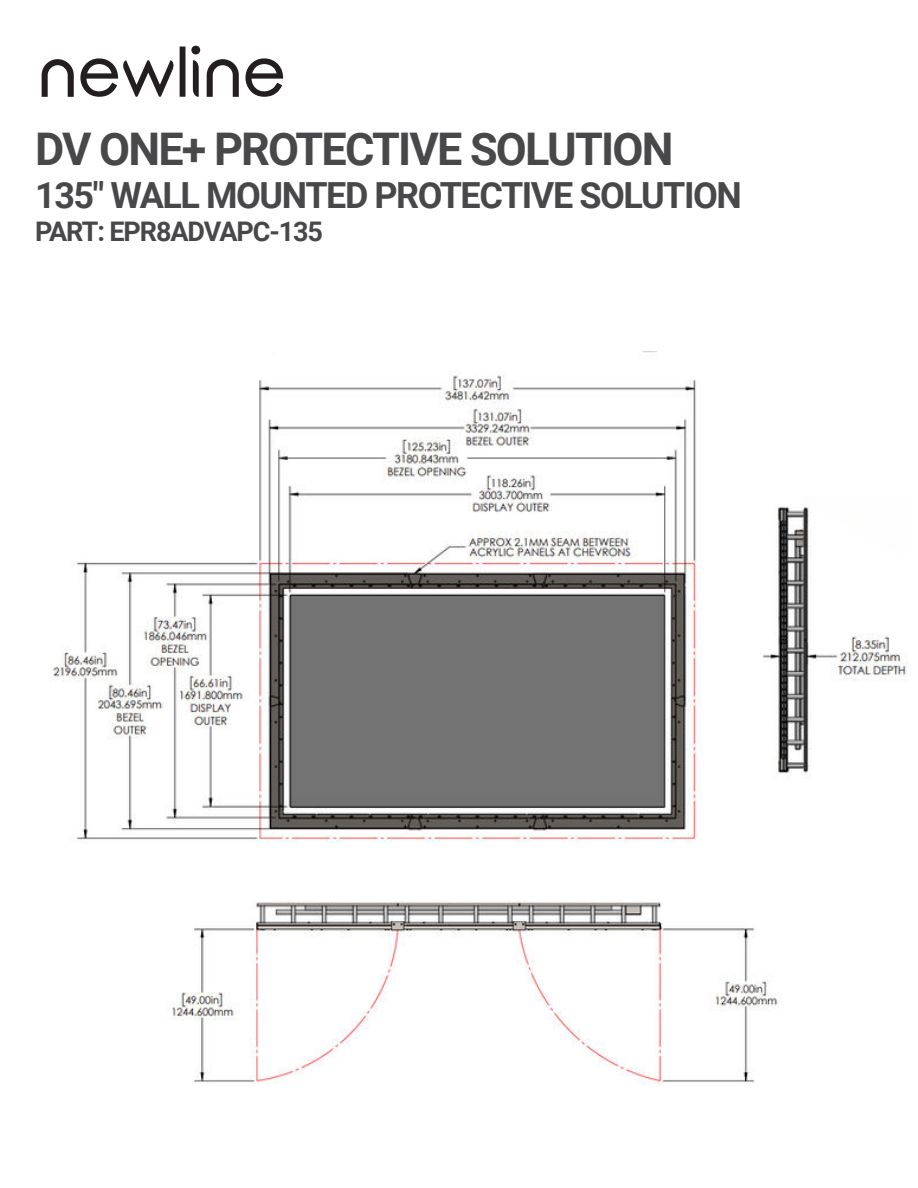
<style>
.page{position:relative;width:918px;height:1188px;background:#fff}
.page>*{position:absolute;margin:0;border:0;box-sizing:border-box;transform-origin:0 0}
.t1{font:700 45px "Roboto";letter-spacing:-.04em;color:#48484a}
.t2{font:700 36px "Roboto";letter-spacing:-.04em;color:#48484a}
.t3{font:700 27px "Roboto";letter-spacing:-.04em;color:#48484a}
</style>
<div class="page">
<img style="left:51px;top:351px;width:646px;height:492px">
<img style="left:167px;top:902px;width:612px;height:183px">
<img style="left:762px;top:506px;width:146px;height:268px">
<svg style="left:42px;top:46px;width:241px;height:51px"></svg>
<p class="t1" style="left:35px;top:123px;width:640px">DV ONE+ PROTECTIVE SOLUTION</p>
<p class="t2" style="left:35px;top:175px;width:708px">135" WALL MOUNTED PROTECTIVE SOLUTION</p>
<p class="t3" style="left:35px;top:216px;width:289px">PART: EPR8ADVAPC-135</p>
</div>
